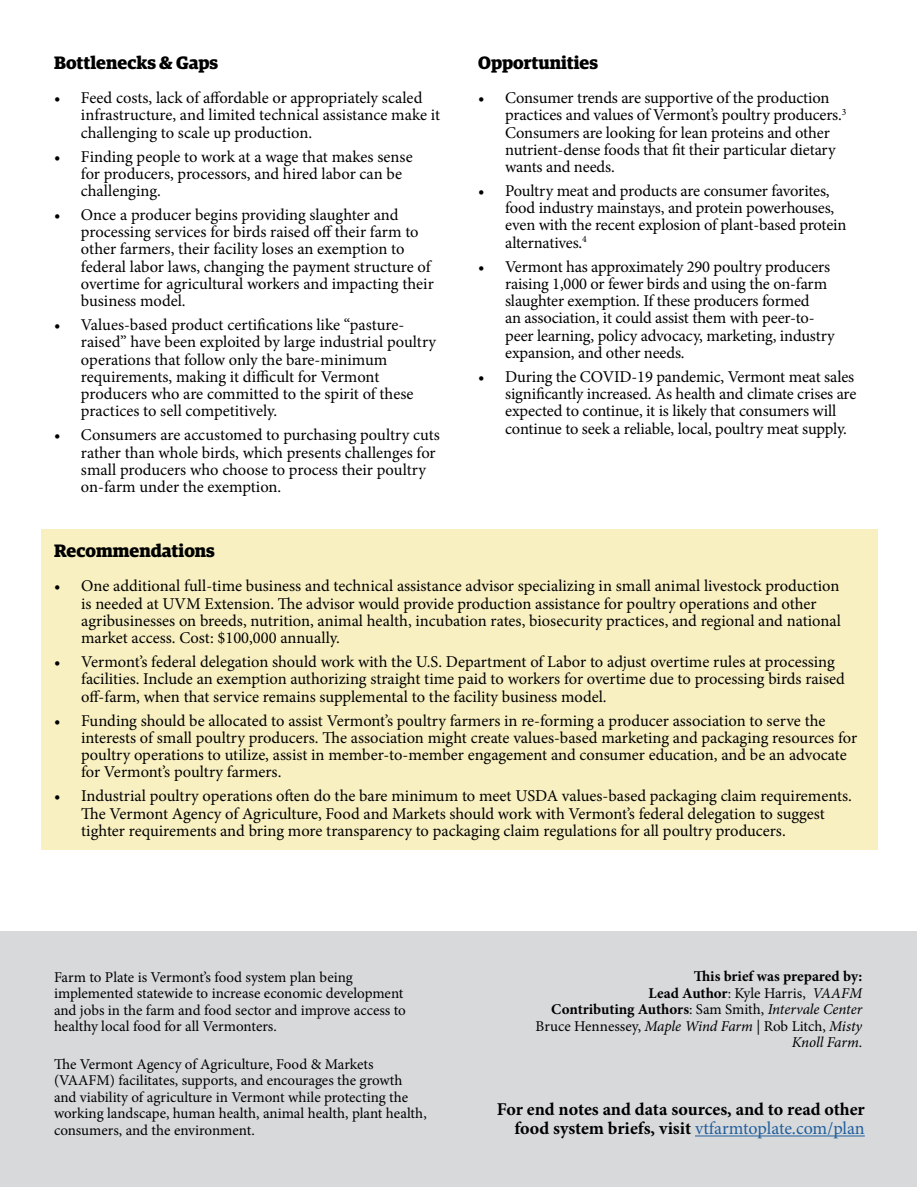
<style>
.page{position:relative;width:918px;height:1188px;background:#fff}
.page>*{position:absolute;margin:0;border:0;box-sizing:border-box;transform-origin:0 0}
.t1{font:700 18px/19.5px "Minion Pro";letter-spacing:-.005em;color:#000;text-align:right}
.t2{font:700 18px "Guardian Egyp";color:#000}
.t3{font:16.5px/17.2px "Minion Pro";letter-spacing:-.005em;color:#000}
.t4{font:15px/16.5px "Minion Pro";letter-spacing:-.005em;color:#000}
.t5{font:700 15px/16.5px "Minion Pro";letter-spacing:-.005em;color:#000;text-align:right}
.s1{font-weight:400}
.s2{font-weight:400;font-style:italic}
.s3{font-weight:400;color:#215e9e}
</style>
<div class="page">
<div style="left:1px;top:932px;width:916px;height:255px;background:#d7d9da"></div>
<div style="left:41px;top:529px;width:836px;height:320px;background:#f8f0c1"></div>
<hr style="left:695px;top:1136px;width:170px;height:1px;background:#215e9e">
<p class="t2" style="left:54px;top:48px;width:166px">Bottlenecks &amp; Gaps</p>
<p class="t3" style="left:81px;top:89px;width:361px;text-indent:-27px">• Feed costs, lack of affordable or appropriately scaled infrastructure, and limited technical assistance make it challenging to scale up production.</p>
<p class="t3" style="left:81px;top:148px;width:333px;text-indent:-27px">• Finding people to work at a wage that makes sense for producers, processors, and hired labor can be challenging.</p>
<p class="t3" style="left:81px;top:206px;width:354px;text-indent:-27px">• Once a producer begins providing slaughter and processing services for birds raised off their farm to other farmers, their facility loses an exemption to federal labor laws, changing the payment structure of overtime for agricultural workers and impacting their business model.</p>
<p class="t3" style="left:81px;top:316px;width:357px;text-indent:-27px">• Values-based product certifications like “pasture&shy;raised” have been exploited by large industrial poultry operations that follow only the bare-minimum requirements, making it difficult for Vermont producers who are committed to the spirit of these practices to sell competitively.</p>
<p class="t3" style="left:81px;top:427px;width:360px;text-indent:-27px">• Consumers are accustomed to purchasing poultry cuts rather than whole birds, which presents challenges for small producers who choose to process their poultry on-farm under the exemption.</p>
<p class="t2" style="left:478px;top:48px;width:121px">Opportunities</p>
<p class="t3" style="left:505px;top:89px;width:343px;text-indent:-27px">• Consumer trends are supportive of the production practices and values of Vermont’s poultry producers.<sup>3<br></sup>Consumers are looking for lean proteins and other nutrient-dense foods that fit their particular dietary wants and needs.</p>
<p class="t3" style="left:505px;top:182px;width:343px;text-indent:-27px">• Poultry meat and products are consumer favorites, food industry mainstays, and protein powerhouses, even with the recent explosion of plant-based protein alternatives.<sup>4</sup></p>
<p class="t3" style="left:505px;top:258px;width:331px;text-indent:-27px">• Vermont has approximately 290 poultry producers raising 1,000 or fewer birds and using the on-farm slaughter exemption. If these producers formed<br>an association, it could assist them with peer-to&shy;peer learning, policy advocacy, marketing, industry expansion, and other needs.</p>
<p class="t3" style="left:505px;top:368px;width:353px;text-indent:-27px">• During the COVID-19 pandemic, Vermont meat sales significantly increased. As health and climate crises are expected to continue, it is likely that consumers will continue to seek a reliable, local, poultry meat supply.</p>
<p class="t2" style="left:54px;top:537px;width:162px">Recommendations</p>
<p class="t3" style="left:81px;top:578px;width:761px;text-indent:-27px">• One additional full-time business and technical assistance advisor specializing in small animal livestock production is needed at UVM Extension. The advisor would provide production assistance for poultry operations and other agribusinesses on breeds, nutrition, animal health, incubation rates, biosecurity practices, and regional and national market access. Cost: $100,000 annually.</p>
<p class="t3" style="left:81px;top:653px;width:765px;text-indent:-27px">• Vermont’s federal delegation should work with the U.S. Department of Labor to adjust overtime rules at processing facilities. Include an exemption authorizing straight time paid to workers for overtime due to processing birds raised off-farm, when that service remains supplemental to the facility business model.</p>
<p class="t3" style="left:81px;top:712px;width:777px;text-indent:-27px">• Funding should be allocated to assist Vermont’s poultry farmers in re-forming a producer association to serve the interests of small poultry producers. The association might create values-based marketing and packaging resources for poultry operations to utilize, assist in member-to-member engagement and consumer education, and be an advocate for Vermont’s poultry farmers.</p>
<p class="t3" style="left:81px;top:788px;width:772px;text-indent:-27px">• Industrial poultry operations often do the bare minimum to meet USDA values-based packaging claim requirements.<br>The Vermont Agency of Agriculture, Food and Markets should work with Vermont’s federal delegation to suggest tighter requirements and bring more transparency to packaging claim regulations for all poultry producers.</p>
<p class="t4" style="left:54px;top:969px;width:353px">Farm to Plate is Vermont’s food system plan being implemented statewide to increase economic development and jobs in the farm and food sector and improve access to healthy local food for all Vermonters.</p>
<p class="t4" style="left:54px;top:1056px;width:374px">The Vermont Agency of Agriculture, Food &amp; Markets (VAAFM) facilitates, supports, and encourages the growth and viability of agriculture in Vermont while protecting the working landscape, human health, animal health, plant health, consumers, and the environment.</p>
<p class="t5" style="left:536px;top:968px;width:328px">This brief was prepared by:<br>Lead Author<span class="s1">: Kyle Harris,</span> <span class="s2">VAAFM<br></span>Contributing Authors<span class="s1">: Sam Smith,</span> <span class="s2">Intervale Center </span><span class="s1">Bruce Hennessey,</span> <span class="s2">Maple Wind Farm</span> <span class="s1">| Rob Litch,</span> <span class="s2">Misty Knoll Farm</span><span class="s1">.</span></p>
<p class="t1" style="left:497px;top:1099px;width:370px">For end notes and data sources, and to read other food system briefs, visit <span class="s3">vtfarmtoplate.com/plan</span></p>
</div>
